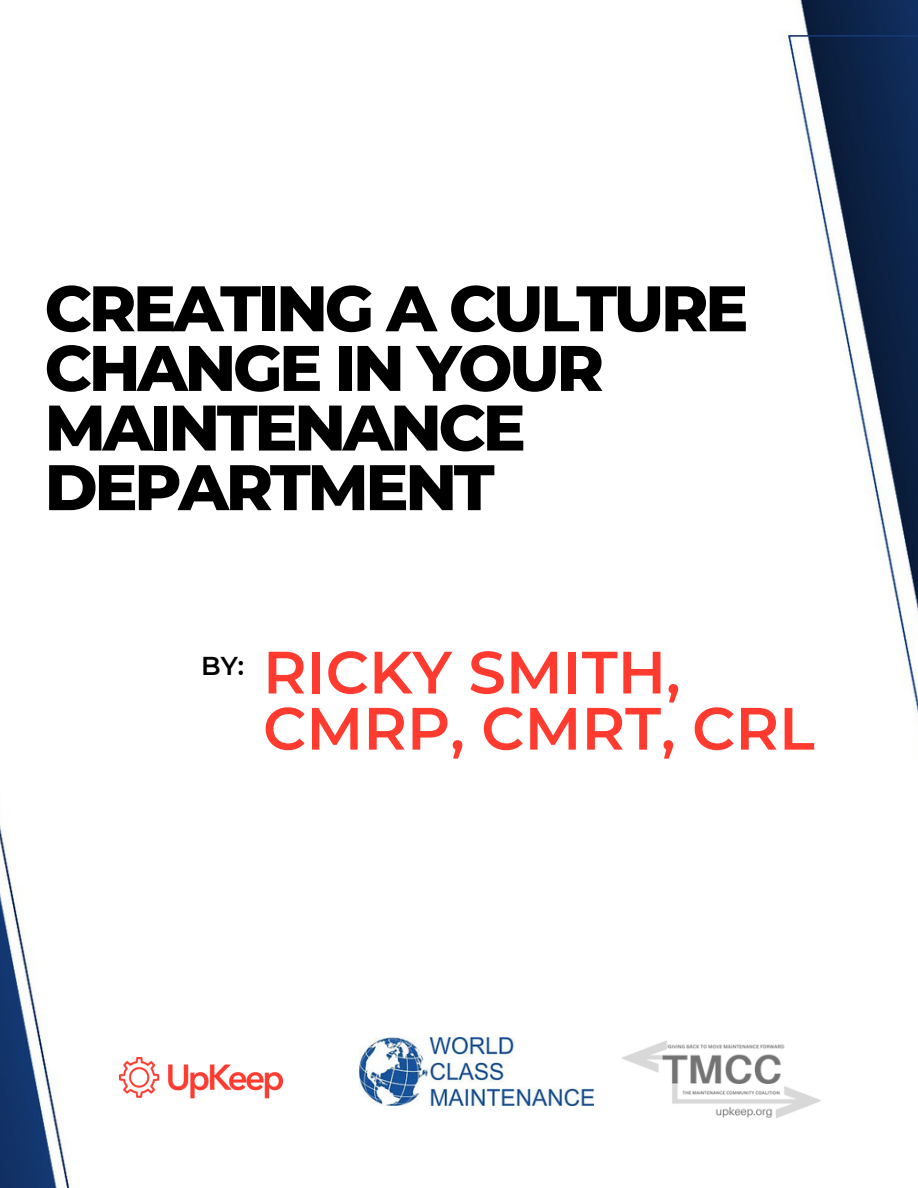
<style>
.page{position:relative;width:918px;height:1188px;background:#fff}
.page>*{position:absolute;margin:0;border:0;box-sizing:border-box;transform-origin:0 0}
.t1{font:800 64.2px/59.7px "Montserrat";letter-spacing:-.05em;color:#000}
.t2{font:600 59.7px/56.1px "Montserrat";color:#ff3b30}
.t3{font:600 25.8px "Montserrat";color:#000}
</style>
<div class="page">
<img style="left:0;top:0;width:918px;height:1188px">
<img style="left:120px;top:1057px;width:163px;height:49px">
<img style="left:360px;top:1038px;width:234px;height:67px">
<img style="left:597px;top:1024px;width:274px;height:116px">
<p class="t1" style="left:45px;top:278px;width:705px">CREATING A CULTURE<br>CHANGE IN YOUR<br>MAINTENANCE<br>DEPARTMENT</p>
<p class="t3" style="left:201px;top:650px;width:44px">BY:</p>
<p class="t2" style="left:263px;top:644px;width:553px">RICKY SMITH,<br>CMRP, CMRT, CRL</p>
</div>
